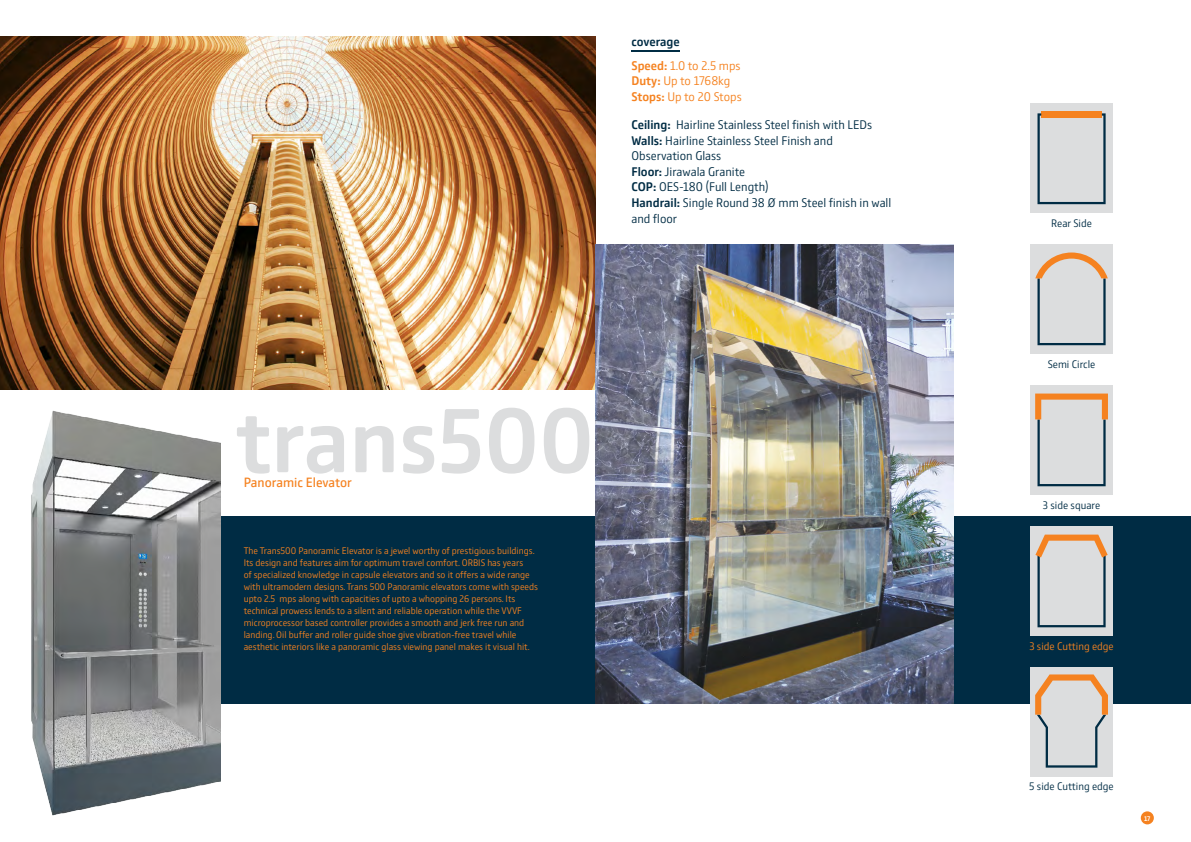
<style>
.page{position:relative;width:1191px;height:842px;background:#fff}
.page>*{position:absolute;margin:0;border:0;box-sizing:border-box;transform-origin:0 0}
.t1{font:500 94.2px "Comspot";color:#dcddde}
.t2{font:14px "Comspot";color:#f58220}
.t3{font:300 13px/15.6px "Comspot";color:#002c44}
.t4{font:300 13px/23.9px "Comspot";letter-spacing:-.005em;color:#f58220}
.t5{font:300 11.3px "Comspot";color:#002c44}
.t6{font:300 11.3px "Comspot";color:#f58220}
.t7{font:300 10px/12px "Comspot";color:#f58220}
.t8{font:500 7px "Comspot";color:#fff}
.s1{font-weight:500;color:#002c44}
.s2{font-weight:500}
</style>
<div class="page">
<div style="left:1140px;top:811px;width:13px;height:13px;background:#f58220;border-radius:50%"></div>
<div style="left:221px;top:516px;width:970px;height:188px;background:#002c44"></div>
<div style="left:1030px;top:244px;width:82px;height:110px;background:#dcddde"></div>
<svg style="left:1035px;top:252px;width:72px;height:93px"></svg>
<div style="left:1030px;top:385px;width:82px;height:110px;background:#dcddde"></div>
<svg style="left:1035px;top:394px;width:73px;height:92px"></svg>
<div style="left:1030px;top:103px;width:82px;height:110px;background:#dcddde"></div>
<div style="left:1041px;top:111px;width:60px;height:7px;background:#f58220"></div>
<svg style="left:1037px;top:113px;width:68px;height:91px"></svg>
<div style="left:1030px;top:526px;width:82px;height:110px;background:#dcddde"></div>
<svg style="left:1035px;top:535px;width:72px;height:92px"></svg>
<img style="left:0;top:36px;width:595px;height:354px">
<hr style="left:631px;top:50px;width:48px;height:1px;background:#002c44">
<img style="left:31px;top:410px;width:190px;height:406px">
<img style="left:595px;top:244px;width:358px;height:460px">
<div style="left:1030px;top:667px;width:82px;height:110px;background:#dcddde"></div>
<svg style="left:1035px;top:674px;width:73px;height:94px"></svg>
<h3 class="t4" style="left:631px;top:29px;width:111px"><span class="s1">coverage<br></span><span class="s2">Speed:</span> 1.0 to 2.5 mps</h3>
<h3 class="t4" style="left:631px;top:73px;width:112px;line-height:15.6px"><span class="s2">Duty:</span> Up to 1768kg<br><span class="s2">Stops:</span> Up to 20 Stops</h3>
<h3 class="t3" style="left:631px;top:116px;width:261px"><span class="s2">Ceiling:</span> Hairline Stainless Steel finish with LEDs<br><span class="s2">Walls:</span> Hairline Stainless Steel Finish and<br>Observation Glass<br><span class="s2">Floor:</span> Jirawala Granite<br><span class="s2">COP:</span> OES-180 (Full Length)<br><span class="s2">Handrail:</span> Single Round 38 Ø mm Steel finish in wall and floor</h3>
<h1 class="t1" style="left:235px;top:375px;width:360px">trans500</h1>
<h2 class="t2" style="left:244px;top:472px;width:110px">Panoramic Elevator</h2>
<p class="t7" style="left:244px;top:544px;width:296px">The Trans500 Panoramic Elevator is a jewel worthy of prestigious buildings.<br>Its design and features aim for optimum travel comfort. ORBIS has years<br>of specialized knowledge in capsule elevators and so it offers a wide range with ultramodern designs. Trans 500 Panoramic elevators come with speeds upto 2.5 mps along with capacities of upto a whopping 26 persons. Its technical prowess lends to a silent and reliable operation while the VVVF microprocessor based controller provides a smooth and jerk free run and landing. Oil buffer and roller guide shoe give vibration-free travel while aesthetic interiors like a panoramic glass viewing panel makes it visual hit.</p>
<p class="t5" style="left:1051px;top:216px;width:42px">Rear Side</p>
<p class="t5" style="left:1047px;top:357px;width:49px">Semi Circle</p>
<p class="t5" style="left:1042px;top:498px;width:59px">3 side square</p>
<p class="t6" style="left:1029px;top:639px;width:86px">3 side Cutting edge</p>
<p class="t5" style="left:1029px;top:778px;width:86px">5 side Cutting edge</p>
<p class="t8" style="left:1144px;top:813px;width:8px">17</p>
</div>
